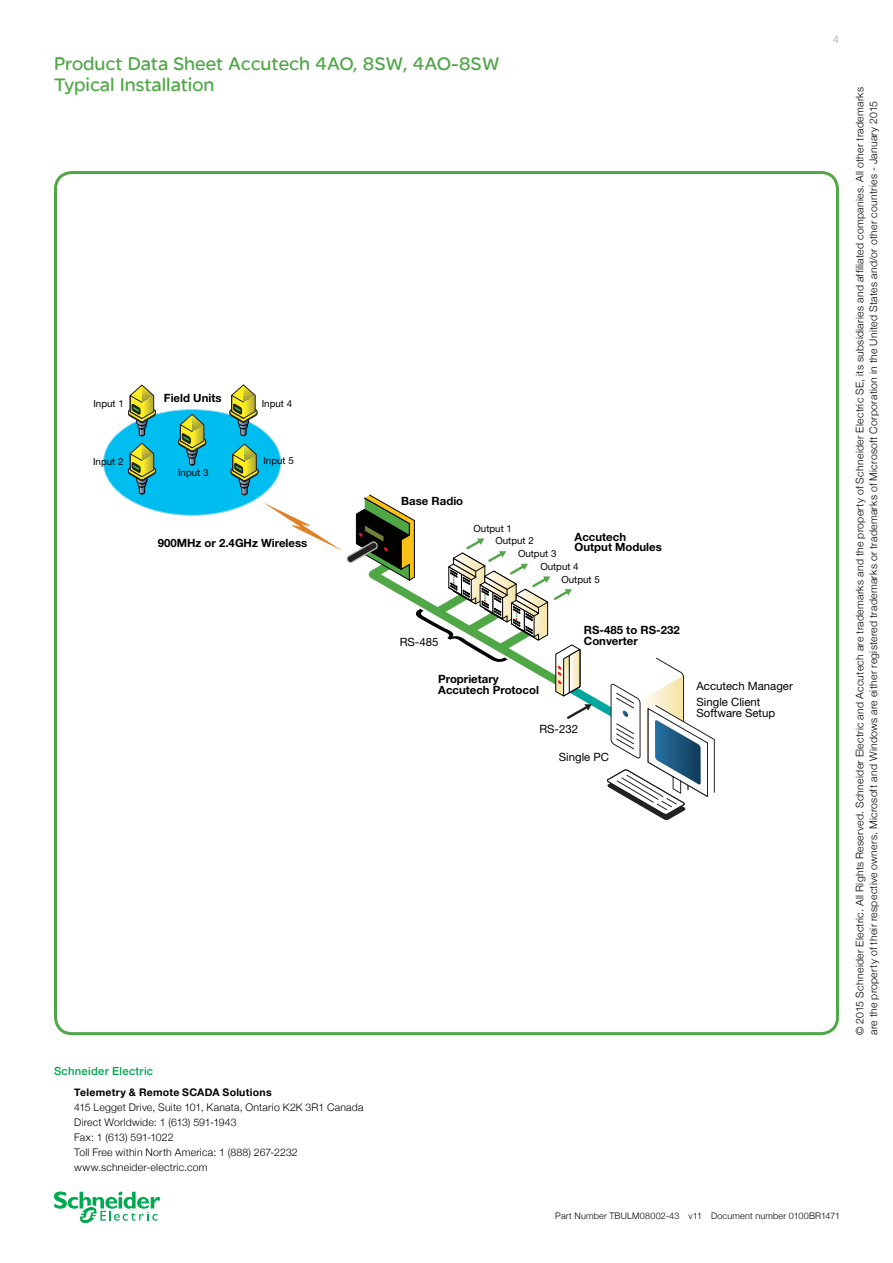
<style>
.page{position:relative;width:893px;height:1263px;background:#fff}
.page>*{position:absolute;margin:0;border:0;box-sizing:border-box;transform-origin:0 0}
.t1{font:19.5px/21px "SE Optimist";color:#4fa746}
.t2{font:700 11.4px/10.6px "Helvetica Neue";color:#000}
.t3{font:11.4px/16.4px "Helvetica Neue";color:#000}
.t4{font:500 11.25px "Helvetica Neue";letter-spacing:.025em;color:#00a651}
.t5{font:300 10.5px/15px "Helvetica Neue";letter-spacing:.025em;color:#000}
.t6{font:700 10.5px "Helvetica Neue";letter-spacing:.025em;color:#000}
.t7{font:300 10.5px "Helvetica Neue";color:#979fa4}
.t8{font:9.75px/12.8px "Helvetica Neue";color:#000}
.t9{font:300 9px "Helvetica Neue";letter-spacing:.025em;color:#000}
</style>
<div class="page">
<div style="left:103px;top:410px;width:178px;height:105px;background:#00bdf0;border-radius:50%"></div>
<svg style="left:223px;top:384px;width:40px;height:53px"></svg>
<svg style="left:178px;top:414px;width:29px;height:52px"></svg>
<svg style="left:122px;top:384px;width:40px;height:111px"></svg>
<svg style="left:225px;top:443px;width:490px;height:377px"></svg>
<svg style="left:54px;top:1191px;width:106px;height:33px"></svg>
<h1 class="t1" style="left:54px;top:53px;width:447px">Product Data Sheet Accutech 4AO, 8SW, 4AO-8SW<br>Typical Installation</h1>
<p class="t7" style="left:833px;top:31px;width:7px">4</p>
<p class="t8" style="left:93px;top:397px;width:32px">Input 1</p>
<p class="t8" style="left:93px;top:455px;width:32px">Input 2</p>
<p class="t2" style="left:164px;top:393px;width:59px">Field Units</p>
<p class="t8" style="left:178px;top:466px;width:32px">Input 3</p>
<p class="t8" style="left:262px;top:397px;width:32px">Input 4</p>
<p class="t8" style="left:263px;top:454px;width:32px">Input 5</p>
<p class="t2" style="left:158px;top:538px;width:151px">900MHz or 2.4GHz Wireless</p>
<p class="t2" style="left:401px;top:496px;width:64px">Base Radio</p>
<p class="t8" style="left:474px;top:522px;width:40px">Output 1</p>
<p class="t2" style="left:575px;top:531px;width:89px">Accutech<br>Output Modules</p>
<p class="t8" style="left:495px;top:534px;width:40px">Output 2</p>
<p class="t8" style="left:540px;top:547px;width:40px;text-indent:-22px">Output 3<br>Output 4</p>
<p class="t8" style="left:561px;top:573px;width:40px">Output 5</p>
<p class="t3" style="left:400px;top:633px;width:40px">RS-485</p>
<p class="t2" style="left:584px;top:624px;width:97px;line-height:11.4px">RS-485 to RS-232<br>Converter</p>
<p class="t2" style="left:438px;top:673px;width:102px">Proprietary<br>Accutech Protocol</p>
<p class="t3" style="left:539px;top:720px;width:40px">RS-232</p>
<p class="t3" style="left:559px;top:748px;width:52px">Single PC</p>
<p class="t3" style="left:697px;top:677px;width:98px">Accutech Manager<br>Single Client</p>
<p class="t3" style="left:697px;top:705px;width:80px">Software Setup</p>
<p class="t4" style="left:54px;top:1061px;width:101px">Schneider Electric</p>
<p class="t6" style="left:74px;top:1084px;width:199px">Telemetry &amp; Remote SCADA Solutions</p>
<p class="t5" style="left:74px;top:1099px;width:291px">415 Legget Drive, Suite 101, Kanata, Ontario K2K 3R1 Canada Direct Worldwide: 1 (613) 591-1943<br>Fax: 1 (613) 591-1022<br>Toll Free within North America: 1 (888) 267-2232 www.schneider-electric.com</p>
<p class="t9" style="left:555px;top:1208px;width:286px">Part Number TBULM08002-43 v11 Document number 0100BR1471</p>
<p class="t5" style="left:852px;top:1035px;width:949px;line-height:13.5px;rotate:-90deg">© 2015 Schneider Electric. All Rights Reserved. Schneider Electric and Accutech are trademarks and the property of Schneider Electric SE, its subsidiaries and affiliated companies. All other trademarks are the property of their respective owners. Microsoft and Windows are either registered trademarks or trademarks of Microsoft Corporation in the United States and/or other countries - January 2015</p>
</div>
